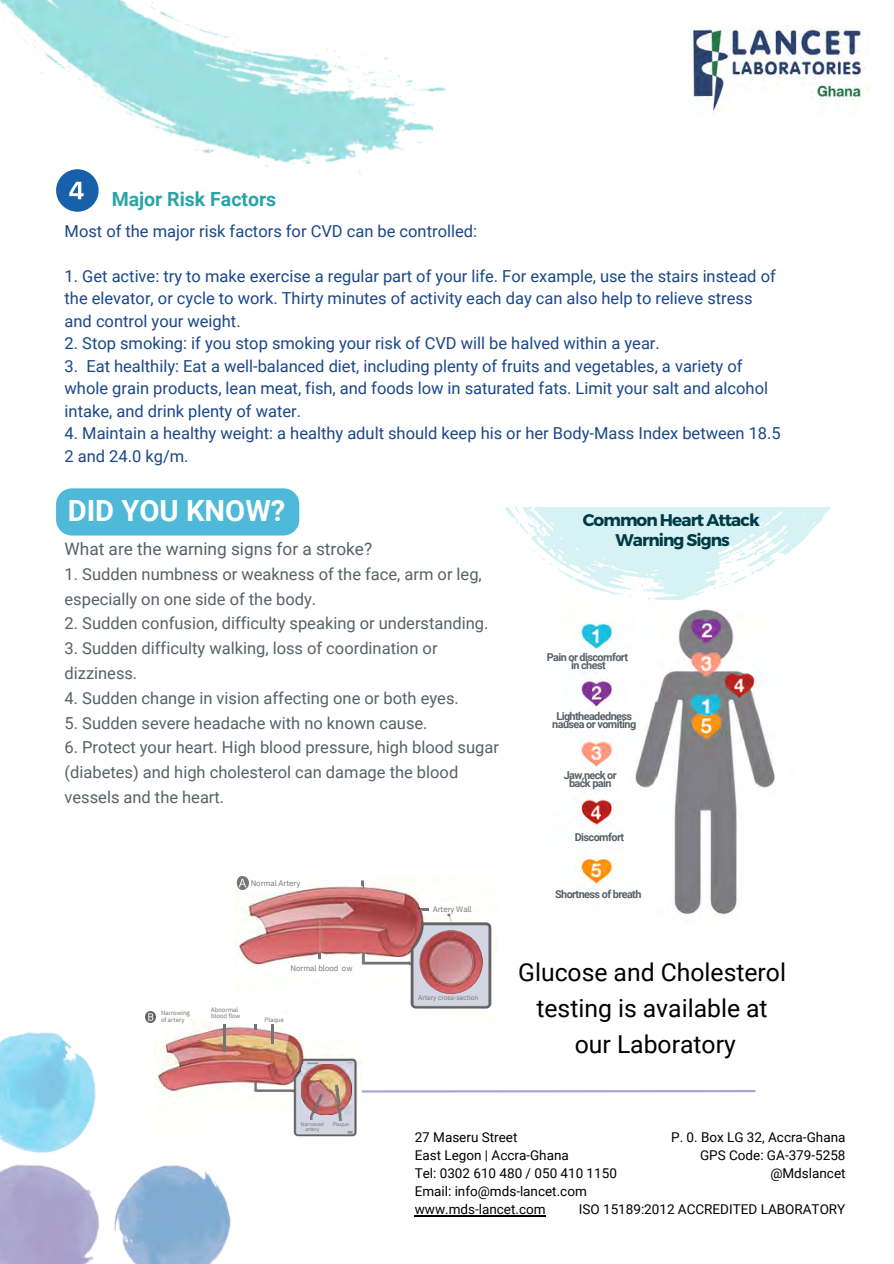
<style>
.page{position:relative;width:894px;height:1264px;background:#fff}
.page>*{position:absolute;margin:0;border:0;box-sizing:border-box;transform-origin:0 0}
.t1{font:700 29.25px "Roboto";color:#fff}
.t2{font:24.75px/36px "Roboto";color:#000;text-align:center}
.t3{font:700 19.5px "Roboto";color:#29a4a8}
.t4{font:17.25px "Roboto";color:#5a6066}
.t5{font:700 16.8px/19.5px "Montserrat";letter-spacing:-.055em;color:#003b46;text-align:center}
.t6{font:16.5px/22.5px "Roboto";color:#1a4789}
.t7{font:16.5px/24.8px "Roboto";color:#5a6066}
.t8{font:13.5px "Roboto";color:#000}
.t9{font:700 10.8px "Roboto";letter-spacing:-.05em;color:#5a6066}
.t10{font:7.95px "IBM Plex Sans";letter-spacing:-.01em;color:#747477}
.t11{font:6.75px "IBM Plex Sans";letter-spacing:-.01em;color:#747477}
.t12{font:6.3px/7.4px "IBM Plex Sans";letter-spacing:-.01em;color:#747477}
.t13{font:5.25px/5.7px "IBM Plex Sans";letter-spacing:-.01em;color:#747477;text-align:center}
</style>
<div class="page">
<img style="left:0;top:0;width:446px;height:175px">
<svg style="left:56px;top:169px;width:43px;height:43px"></svg>
<div style="left:56px;top:488px;width:243px;height:47px;background:#4eb9d8;border-radius:16px"></div>
<svg style="left:497px;top:507px;width:346px;height:93px"></svg>
<img style="left:578px;top:609px;width:197px;height:306px">
<hr style="left:273px;top:1089px;width:481px;height:3px;background:#aca6d7">
<img style="left:0;top:1032px;width:231px;height:231px">
<img style="left:154px;top:1020px;width:150px;height:117px">
<hr style="left:223px;top:1024px;width:2px;height:27px;background:#747477">
<img style="left:249px;top:1053px;width:113px;height:84px">
<svg style="left:271px;top:1024px;width:2px;height:19px"></svg>
<svg style="left:146px;top:1011px;width:10px;height:11px"></svg>
<img style="left:234px;top:877px;width:217px;height:146px">
<img style="left:405px;top:916px;width:92px;height:98px">
<img style="left:419px;top:930px;width:63px;height:63px;border-radius:50%">
<img style="left:301px;top:1064px;width:50px;height:50px">
<img style="left:310px;top:1094px;width:12px;height:25px">
<img style="left:335px;top:1085px;width:6px;height:34px">
<hr style="left:414px;top:1215px;width:131px;height:1px;background:#000">
<img style="left:688px;top:25px;width:180px;height:88px">
<p class="t3" style="left:112px;top:188px;width:166px">Major Risk Factors</p>
<h4 class="t6" style="left:65px;top:220px;width:414px">Most of the major risk factors for CVD can be controlled:</h4>
<p class="t6" style="left:65px;top:265px;width:712px">1. Get active: try to make exercise a regular part of your life. For example, use the stairs instead of the elevator, or cycle to work. Thirty minutes of activity each day can also help to relieve stress and control your weight.</p>
<p class="t6" style="left:65px;top:332px;width:596px">2. Stop smoking: if you stop smoking your risk of CVD will be halved within a year.</p>
<p class="t6" style="left:65px;top:355px;width:704px">3. Eat healthily: Eat a well-balanced diet, including plenty of fruits and vegetables, a variety of whole grain products, lean meat, fish, and foods low in saturated fats. Limit your salt and alcohol intake, and drink plenty of water.</p>
<p class="t6" style="left:65px;top:422px;width:717px">4. Maintain a healthy weight: a healthy adult should keep his or her Body-Mass Index between 18.5</p>
<h5 class="t6" style="left:65px;top:445px;width:125px">2 and 24.0 kg/m.</h5>
<h5 class="t1" style="left:68px;top:494px;width:219px">DID YOU KNOW?</h5>
<h1 class="t4" style="left:65px;top:539px;width:309px">What are the warning signs for a stroke?</h1>
<h1 class="t7" style="left:65px;top:562px;width:418px">1. Sudden numbness or weakness of the face, arm or leg, especially on one side of the body.</h1>
<h1 class="t7" style="left:65px;top:611px;width:425px">2. Sudden confusion, difficulty speaking or understanding.</h1>
<h1 class="t7" style="left:65px;top:636px;width:374px">3. Sudden difficulty walking, loss of coordination or dizziness.</h1>
<h1 class="t7" style="left:65px;top:685px;width:395px">4. Sudden change in vision affecting one or both eyes.</h1>
<h1 class="t7" style="left:65px;top:710px;width:364px">5. Sudden severe headache with no known cause.</h1>
<h1 class="t7" style="left:65px;top:735px;width:436px">6. Protect your heart. High blood pressure, high blood sugar (diabetes) and high cholesterol can damage the blood vessels and the heart.</h1>
<h5 class="t5" style="left:582px;top:510px;width:178px">Common Heart Attack<br>Warning Signs</h5>
<p class="t9" style="left:546px;top:650px;width:83px">Pain or discomfort</p>
<h2 class="t9" style="left:571px;top:659px;width:36px">in chest</h2>
<p class="t9" style="left:556px;top:709px;width:77px">Lightheadedness</p>
<p class="t9" style="left:552px;top:718px;width:85px">nausea or vomiting</p>
<p class="t9" style="left:563px;top:768px;width:55px">Jaw,neck or</p>
<p class="t9" style="left:569px;top:777px;width:44px">back pain</p>
<p class="t10" style="left:251px;top:878px;width:51px">Normal Artery</p>
<p class="t12" style="left:161px;top:1008px;width:30px">Narrowing of artery</p>
<p class="t12" style="left:211px;top:1006px;width:29px">Abnormal</p>
<p class="t12" style="left:211px;top:1012px;width:31px">blood flow</p>
<p class="t10" style="left:290px;top:962px;width:63px">Normal blood ow</p>
<p class="t12" style="left:264px;top:1015px;width:21px">Plaque</p>
<p class="t13" style="left:301px;top:1120px;width:25px">Narrowed artery</p>
<p class="t13" style="left:332px;top:1120px;width:18px">Plaque</p>
<p class="t9" style="left:574px;top:830px;width:51px">Discomfort</p>
<p class="t10" style="left:432px;top:903px;width:41px">Artery Wall</p>
<p class="t11" style="left:418px;top:993px;width:61px">Artery cross-section</p>
<p class="t9" style="left:555px;top:888px;width:88px">Shortness of breath</p>
<p class="t2" style="left:518px;top:954px;width:269px">Glucose and Cholesterol testing is available at our Laboratory</p>
<p class="t8" style="left:671px;top:1129px;width:176px">P. 0. Box LG 32, Accra-Ghana</p>
<p class="t8" style="left:700px;top:1147px;width:147px">GPS Code: GA-379-5258</p>
<p class="t8" style="left:770px;top:1165px;width:77px">@Mdslancet</p>
<p class="t8" style="left:578px;top:1201px;width:268px">ISO 15189:2012 ACCREDITED LABORATORY</p>
<p class="t8" style="left:414px;top:1129px;width:104px">27 Maseru Street</p>
<p class="t8" style="left:414px;top:1147px;width:155px">East Legon | Accra-Ghana</p>
<p class="t8" style="left:414px;top:1165px;width:204px">Tel: 0302 610 480 / 050 410 1150</p>
<h3 class="t8" style="left:414px;top:1183px;width:174px">Email: info@mds-lancet.com</h3>
<p class="t8" style="left:414px;top:1201px;width:132px">www.mds-lancet.com</p>
</div>
